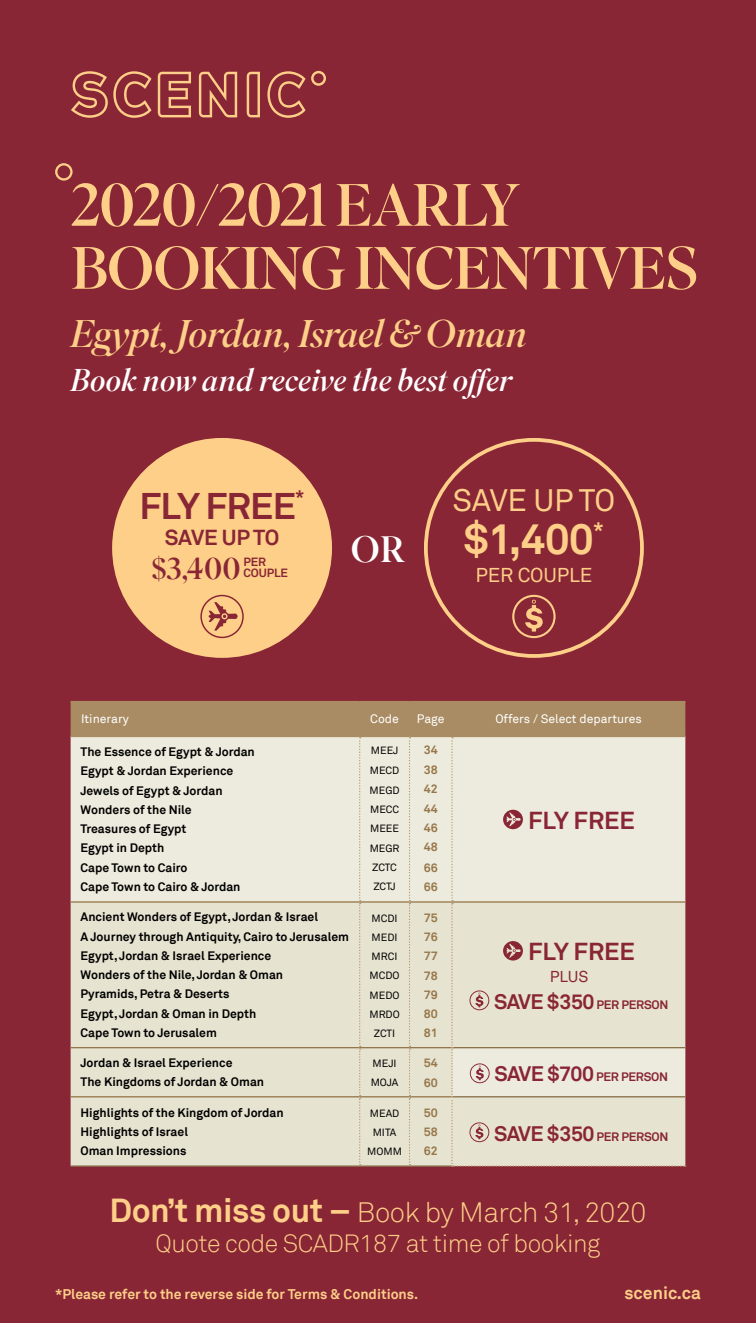
<style>
.page{position:relative;width:756px;height:1323px;background:#892635}
.page>*{position:absolute;margin:0;border:0;box-sizing:border-box;transform-origin:0 0}
.t1{font:59.5px/63px "Superior Title";letter-spacing:-.02em;color:#fecf88}
.t2{font:700 43.05px "Akkurat";color:#fecf88}
.t3{font:italic 38.5px "Superior Title";letter-spacing:-.015em;color:#fecf88}
.t4{font:700 37.1px "Akkurat";letter-spacing:-.02em;color:#892635}
.t5{font:36.75px "Superior Title";color:#fff}
.t6{font:italic 31.5px "Superior Title";color:#fff}
.t7{font:30.97px "Akkurat";letter-spacing:-.015em;color:#fecf88}
.t8{font:30.1px "Superior Title";color:#892635}
.t9{font:300 28px "Akkurat";letter-spacing:-.015em;color:#fecf88}
.t10{font:300 24.85px "Akkurat";letter-spacing:-.015em;color:#fecf88}
.t11{font:700 24.5px "Akkurat";color:#892635}
.t12{font:700 21.7px "Akkurat";letter-spacing:-.015em;color:#892635}
.t13{font:19.95px "Akkurat";letter-spacing:-.01em;color:#fecf88}
.t14{font:700 17.5px "Akkurat";color:#fecf88}
.t15{font:15.75px "Akkurat";color:#892635}
.t16{font:700 14px "Akkurat";color:#fecf88}
.t17{font:700 12.25px/19.2px "Akkurat";color:#000}
.t18{font:700 12.25px "Akkurat";letter-spacing:-.02em;color:#892635}
.t19{font:12.25px "Akkurat";color:#fff}
.t20{font:700 12.25px/19.2px "Akkurat";color:#96774a;text-align:justify}
.t21{font:700 11.9px/11px "Akkurat";letter-spacing:-.01em;color:#892635}
.t22{font:10.5px/19.4px "Akkurat";color:#000;text-align:center}
.s1{font-size:21px}
.s2{font-weight:700;font-size:33.25px}
</style>
<div class="page">
<div style="left:55px;top:163px;width:18px;height:18px;border:2px solid #fecf88;border-radius:50%"></div>
<svg style="left:71px;top:71px;width:81px;height:47px"></svg>
<svg style="left:158px;top:72px;width:33px;height:45px"></svg>
<svg style="left:199px;top:72px;width:38px;height:45px"></svg>
<svg style="left:247px;top:72px;width:13px;height:45px"></svg>
<svg style="left:267px;top:71px;width:59px;height:47px"></svg>
<div style="left:112px;top:438px;width:220px;height:220px;background:#fecf88;border-radius:50%"></div>
<svg style="left:200px;top:595px;width:44px;height:43px"></svg>
<svg style="left:512px;top:595px;width:44px;height:43px"></svg>
<hr style="left:71px;top:701px;width:289px;height:2px;background:#a98c63">
<hr style="left:360px;top:701px;width:49px;height:2px;background:#a98c63">
<hr style="left:410px;top:701px;width:42px;height:2px;background:#a98c63">
<hr style="left:452px;top:701px;width:233px;height:2px;background:#a98c63">
<svg style="left:71px;top:702px;width:615px;height:465px;background:#e3ddca"></svg>
<h1 class="t1" style="left:71px;top:176px;width:630px">2020/2021 EARLY<br>BOOKING INCENTIVES</h1>
<h3 class="t3" style="left:71px;top:310px;width:458px">Egypt, Jordan, Israel &amp; Oman</h3>
<h3 class="t6" style="left:71px;top:361px;width:443px">Book now and receive the best offer</h3>
<h3 class="t4" style="left:140px;top:482px;width:166px">FLY FREE<sup>*</sup></h3>
<h3 class="t12" style="left:165px;top:524px;width:116px">SAVE UP TO</h3>
<h3 class="t8" style="left:152px;top:550px;width:90px">$3,400</h3>
<p class="t21" style="left:243px;top:557px;width:46px">PER<br>COUPLE</p>
<h3 class="t5" style="left:351px;top:527px;width:56px">OR</h3>
<h3 class="t7" style="left:453px;top:482px;width:164px">SAVE UP TO</h3>
<h2 class="t2" style="left:464px;top:511px;width:142px">$1,400<sup>*</sup></h2>
<h3 class="t13" style="left:476px;top:563px;width:118px">PER COUPLE</h3>
<p class="t19" style="left:81px;top:712px;width:49px">Itinerary</p>
<p class="t19" style="left:370px;top:712px;width:30px">Code</p>
<p class="t19" style="left:417px;top:712px;width:29px">Page</p>
<p class="t19" style="left:495px;top:712px;width:148px">Offers / Select departures</p>
<p class="t17" style="left:81px;top:742px;width:176px">The Essence of Egypt &amp; Jordan<br>Egypt &amp; Jordan Experience<br>Jewels of Egypt &amp; Jordan<br>Wonders of the Nile<br>Treasures of Egypt<br>Egypt in Depth<br>Cape Town to Cairo<br>Cape Town to Cairo &amp; Jordan</p>
<p class="t22" style="left:370px;top:741px;width:31px">MEEJ<br>MECD<br>MEGD<br>MECC<br>MEEE<br>MEGR<br>ZCTC<br>ZCTJ</p>
<p class="t20" style="left:424px;top:740px;width:16px">34<br>38<br>42<br>44<br>46<br>48</p>
<h3 class="t11" style="left:528px;top:805px;width:108px">FLY FREE</h3>
<p class="t20" style="left:424px;top:858px;width:15px">66<br>66</p>
<p class="t17" style="left:81px;top:908px;width:270px">Ancient Wonders of Egypt, Jordan &amp; Israel<br>A Journey through Antiquity, Cairo to Jerusalem Egypt, Jordan &amp; Israel Experience<br>Wonders of the Nile, Jordan &amp; Oman<br>Pyramids, Petra &amp; Deserts<br>Egypt, Jordan &amp; Oman in Depth<br>Cape Town to Jerusalem</p>
<p class="t22" style="left:370px;top:909px;width:32px;line-height:18.9px;text-align:left">MCDI<br>MEDI<br>MRCI<br>MCDO</p>
<p class="t22" style="left:369px;top:986px;width:32px">MEDO<br>MRDO<br>ZCTI</p>
<p class="t20" style="left:424px;top:908px;width:15px">75<br>76<br>77<br>78<br>79<br>80<br>81</p>
<h3 class="t11" style="left:528px;top:936px;width:108px">FLY FREE</h3>
<p class="t15" style="left:550px;top:968px;width:40px">PLUS</p>
<p class="t18" style="left:494px;top:997px;width:176px"><span class="s1">SAVE $350</span> PER PERSON</p>
<p class="t17" style="left:81px;top:1053px;width:185px">Jordan &amp; Israel Experience<br>The Kingdoms of Jordan &amp; Oman</p>
<p class="t22" style="left:371px;top:1054px;width:29px;text-align:left">MEJI<br>MOJA</p>
<p class="t20" style="left:424px;top:1053px;width:15px">54<br>60</p>
<p class="t18" style="left:494px;top:1069px;width:175px"><span class="s1">SAVE $700</span> PER PERSON</p>
<p class="t17" style="left:81px;top:1103px;width:205px">Highlights of the Kingdom of Jordan<br>Highlights of Israel<br>Oman Impressions</p>
<p class="t22" style="left:367px;top:1104px;width:36px">MEAD<br>MITA<br>MOMM</p>
<p class="t20" style="left:424px;top:1103px;width:15px">50<br>58<br>62</p>
<p class="t18" style="left:494px;top:1128px;width:176px"><span class="s1">SAVE $350</span> PER PERSON</p>
<h3 class="t9" style="left:110px;top:1196px;width:538px"><span class="s2">Don’t miss out –</span> Book by March 31, 2020</h3>
<h3 class="t10" style="left:155px;top:1228px;width:447px">Quote code SCADR187 at time of booking</h3>
<p class="t16" style="left:55px;top:1286px;width:365px">*Please refer to the reverse side for Terms &amp; Conditions.</p>
<h3 class="t14" style="left:625px;top:1282px;width:78px">scenic.ca</h3>
</div>
